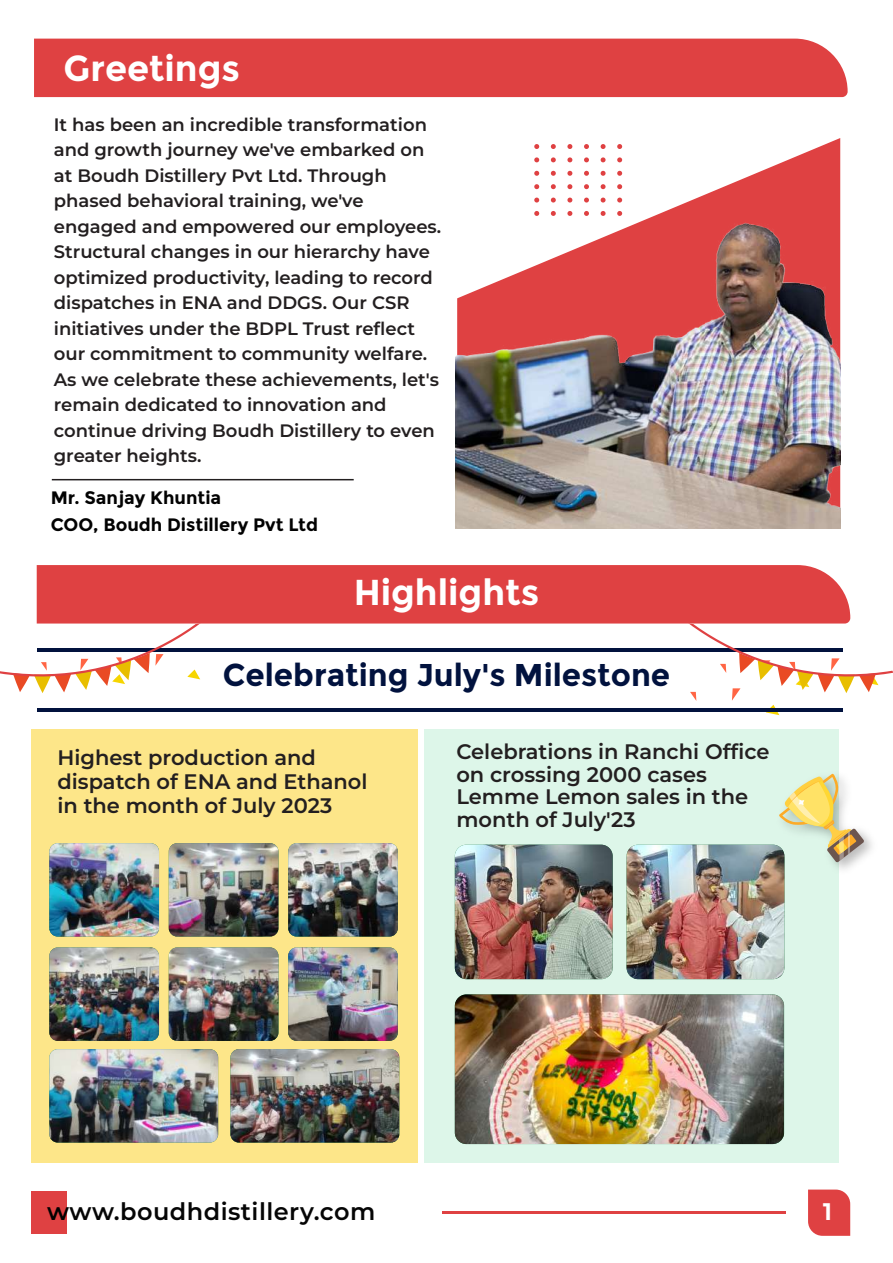
<style>
.page{position:relative;width:893px;height:1263px;background:#fff}
.page>*{position:absolute;margin:0;border:0;box-sizing:border-box;transform-origin:0 0}
.t1{font:700 36px "Montserrat";color:#fff}
.t2{font:700 31.5px "Montserrat";color:#01123e}
.t3{font:600 24px "Montserrat";letter-spacing:.02em;color:#050505}
.t4{font:700 24px "Montserrat";color:#fff}
.t5{font:600 21px/22.5px "Montserrat";color:#231f20}
.t6{font:600 18px/25.5px "Montserrat";color:#231f20}
.t7{font:700 18px/27px "Montserrat";color:#020202}
</style>
<div class="page">
<div style="left:31px;top:729px;width:387px;height:433px;background:#fde689"></div>
<div style="left:424px;top:729px;width:415px;height:433px;background:#ddf6e9"></div>
<div style="left:34px;top:39px;width:814px;height:58px;background:#df4142"></div>
<svg style="left:808px;top:1189px;width:42px;height:47px;background:#e04c4d"></svg>
<hr style="left:442px;top:1211px;width:343px;height:3px;background:#df4142">
<div style="left:31px;top:1191px;width:36px;height:43px;background:#df4142"></div>
<div style="left:37px;top:565px;width:813px;height:58px;background:#df4142"></div>
<svg style="left:534px;top:138px;width:306px;height:28px"></svg>
<img style="left:455px;top:166px;width:385px;height:363px">
<hr style="left:52px;top:479px;width:302px;height:1px;background:#231f20">
<hr style="left:37px;top:709px;width:806px;height:3px;background:#01123e">
<hr style="left:37px;top:648px;width:806px;height:3px;background:#01123e">
<img style="left:770px;top:773px;width:102px;height:107px">
<svg style="left:779px;top:774px;width:85px;height:88px"></svg>
<img style="left:455px;top:845px;width:158px;height:134px">
<img style="left:49px;top:843px;width:110px;height:93px">
<img style="left:169px;top:843px;width:109px;height:93px">
<img style="left:288px;top:843px;width:110px;height:93px">
<img style="left:49px;top:947px;width:110px;height:94px">
<img style="left:230px;top:1049px;width:169px;height:93px">
<img style="left:49px;top:1049px;width:169px;height:93px">
<img style="left:169px;top:947px;width:109px;height:94px">
<img style="left:288px;top:947px;width:110px;height:94px">
<img style="left:455px;top:994px;width:329px;height:150px">
<img style="left:627px;top:845px;width:157px;height:134px">
<svg style="left:664px;top:621px;width:229px;height:94px"></svg>
<svg style="left:0;top:621px;width:225px;height:72px"></svg>
<h1 class="t1" style="left:64px;top:46px;width:178px">Greetings</h1>
<p class="t6" style="left:54px;top:111px;width:389px">It has been an incredible transformation and growth journey we've embarked on at Boudh Distillery Pvt Ltd. Through phased behavioral training, we've engaged and empowered our employees.<br>Structural changes in our hierarchy have optimized productivity, leading to record dispatches in ENA and DDGS. Our CSR initiatives under the BDPL Trust reflect our commitment to community welfare.<br>As we celebrate these achievements, let's remain dedicated to innovation and continue driving Boudh Distillery to even greater heights.</p>
<p class="t7" style="left:51px;top:484px;width:269px">Mr. Sanjay Khuntia<br>COO, Boudh Distillery Pvt Ltd</p>
<h1 class="t1" style="left:354px;top:571px;width:187px">Highlights</h1>
<h2 class="t2" style="left:223px;top:656px;width:449px">Celebrating July's Milestone</h2>
<p class="t5" style="left:57px;top:745px;width:312px;line-height:24px">Highest production and dispatch of ENA and Ethanol in the month of July 2023</p>
<p class="t5" style="left:456px;top:739px;width:315px">Celebrations in Ranchi Office on crossing 2000 cases<br>Lemme Lemon sales in the month of July'23</p>
<h3 class="t3" style="left:47px;top:1194px;width:329px">www.boudhdistillery.com</h3>
<h3 class="t4" style="left:823px;top:1197px;width:11px">1</h3>
</div>
